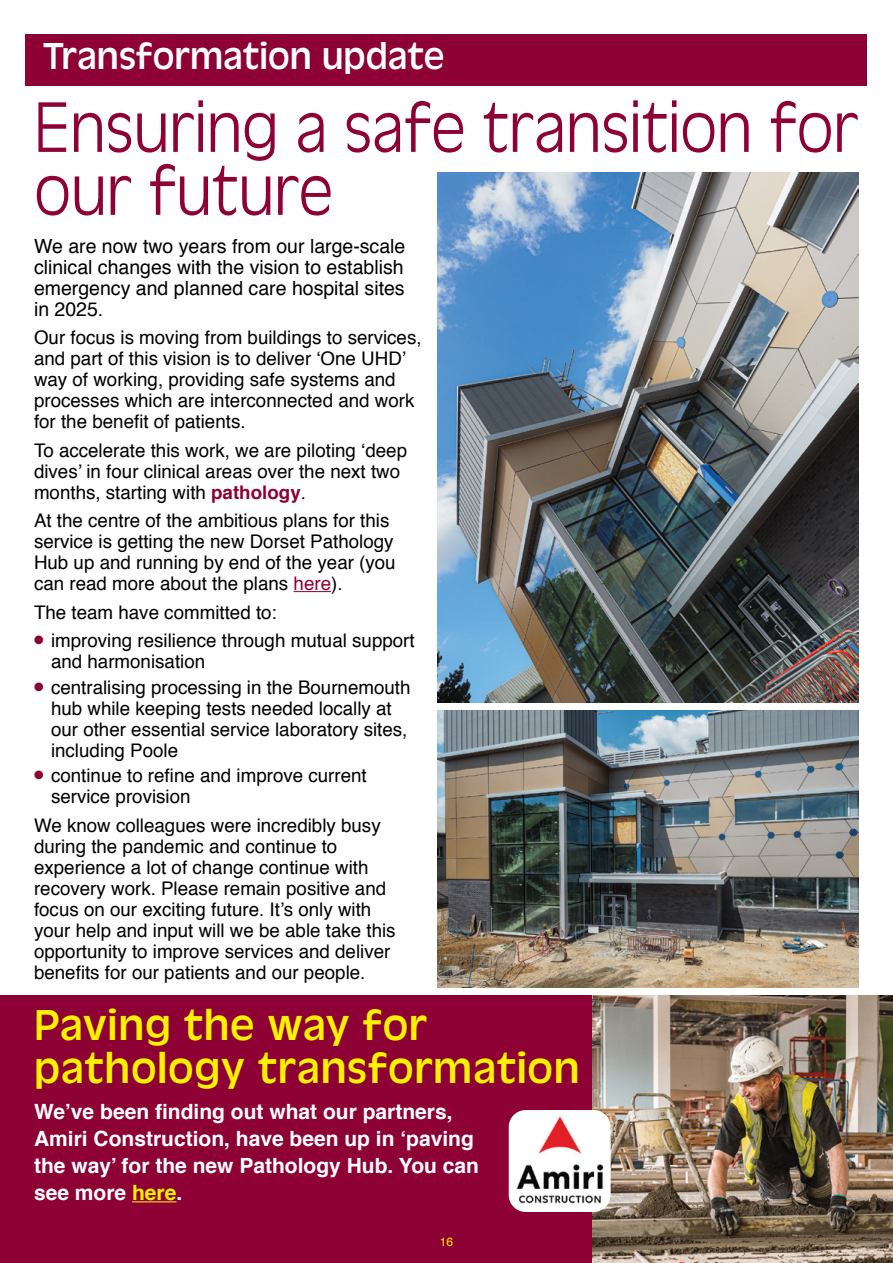
<style>
.page{position:relative;width:893px;height:1263px;background:#fff}
.page>*{position:absolute;margin:0;border:0;box-sizing:border-box;transform-origin:0 0}
.t1{font:300 74.25px/63px "Antique Oli";letter-spacing:-.01em;color:#8d0134;scale:.95 1}
.t2{font:45px/43.5px "Antique Oli";letter-spacing:.015em;color:#fff200}
.t3{font:39px "Antique Oli";color:#fff}
.t4{font:700 21px/27px "Helvetica";color:#fff}
.t5{font:19.5px/21px "Helvetica";color:#000;text-align:justify}
.t6{font:18.75px/21px "Helvetica";color:#000}
.t7{font:12px "Helvetica";color:#fff200}
.s1{font-weight:700;color:#8d0134}
.s2{color:#8d0134}
.s3{color:#fff200}
</style>
<div class="page">
<div style="left:0;top:995px;width:893px;height:268px;background:#8d0134"></div>
<div style="left:26px;top:34px;width:841px;height:51px;background:#8d0134"></div>
<hr style="left:294px;top:591px;width:37px;height:1px;background:#8d0134">
<hr style="left:132px;top:1201px;width:44px;height:1px;background:#fff200">
<img style="left:592px;top:995px;width:301px;height:268px">
<img style="left:509px;top:1110px;width:102px;height:102px">
<img style="left:438px;top:172px;width:421px;height:530px">
<img style="left:438px;top:710px;width:421px;height:277px">
<h3 class="t3" style="left:43px;top:35px;width:403px">Transformation update</h3>
<h1 class="t1" style="left:34px;top:98px;width:870px">Ensuring a safe transition for our future</h1>
<p class="t5" style="left:34px;top:236px;width:373px">We are now two years from our large-scale clinical changes with the vision to establish emergency and planned care hospital sites in 2025.</p>
<p class="t6" style="left:34px;top:328px;width:389px">Our focus is moving from buildings to services, and part of this vision is to deliver ‘One UHD’ way of working, providing safe systems and processes which are interconnected and work for the benefit of patients.</p>
<p class="t6" style="left:34px;top:440px;width:375px">To accelerate this work, we are piloting ‘deep dives’ in four clinical areas over the next two months, starting with <span class="s1">pathology</span>.</p>
<p class="t6" style="left:34px;top:511px;width:363px">At the centre of the ambitious plans for this service is getting the new Dorset Pathology Hub up and running by end of the year (you can read more about the plans <span class="s2">here</span>).</p>
<p class="t6" style="left:34px;top:602px;width:244px">The team have committed to:</p>
<p class="t6" style="left:51px;top:631px;width:365px;text-indent:-17px"><sup>●</sup> improving resilience through mutual support and harmonisation</p>
<p class="t6" style="left:51px;top:677px;width:361px;text-indent:-17px"><sup>●</sup> centralising processing in the Bournemouth hub while keeping tests needed locally at our other essential service laboratory sites, including Poole</p>
<p class="t6" style="left:51px;top:766px;width:317px;text-indent:-17px"><sup>●</sup> continue to refine and improve current service provision</p>
<p class="t6" style="left:34px;top:815px;width:363px">We know colleagues were incredibly busy during the pandemic and continue to experience a lot of change continue with recovery work. Please remain positive and focus on our exciting future. It’s only with your help and input will we be able take this opportunity to improve services and deliver benefits for our patients and our people.</p>
<h2 class="t2" style="left:34px;top:1004px;width:547px">Paving the way for pathology transformation</h2>
<p class="t4" style="left:34px;top:1099px;width:446px">We’ve been finding out what our partners, Amiri Construction, have been up in ‘paving the way’ for the new Pathology Hub. You can see more <span class="s3">here</span>.</p>
<p class="t7" style="left:440px;top:1233px;width:15px">16</p>
</div>
